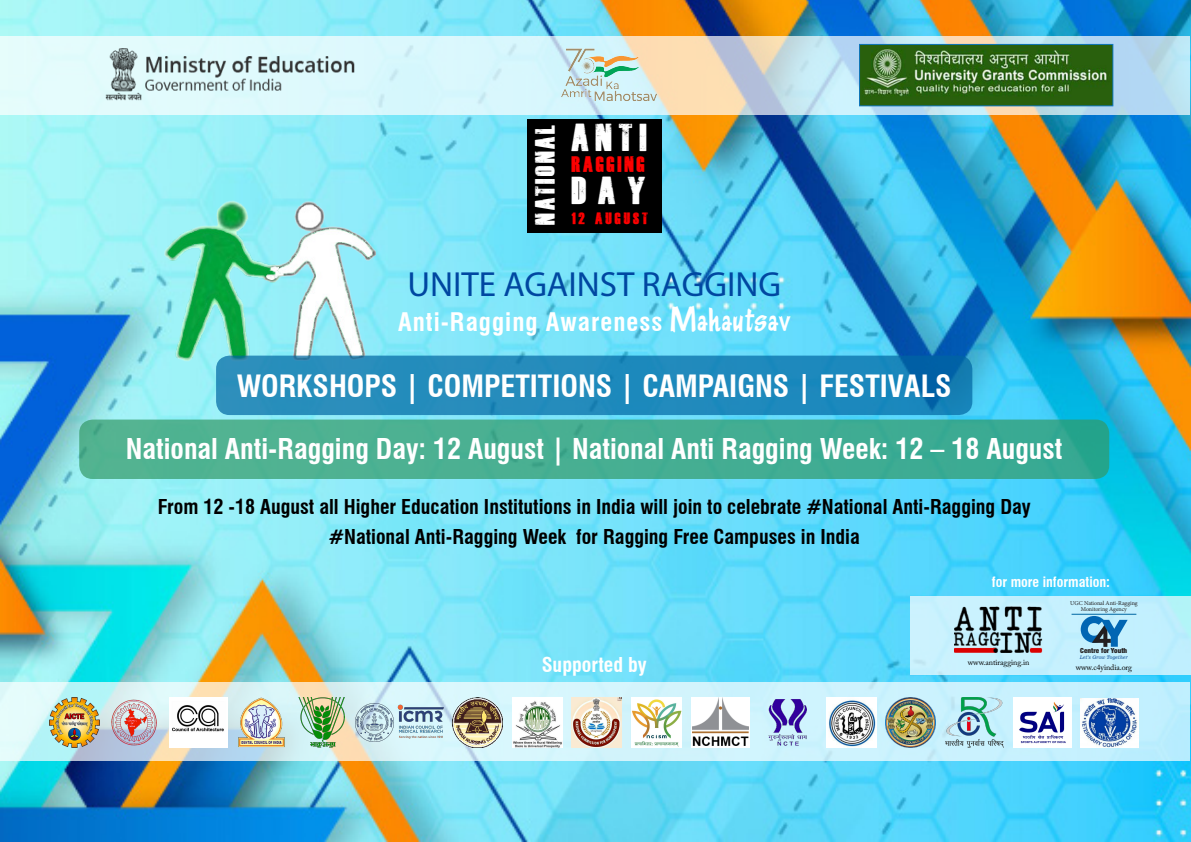
<style>
.page{position:relative;width:1191px;height:842px;background:#fff}
.page>*{position:absolute;margin:0;border:0;box-sizing:border-box;transform-origin:0 0}
.main_text{font:35px "Myriad Pro";color:#0047a1}
.main_text-2{font:700 condensed 30px "Swiss 721 BT";color:#fff}
.main_text-3{font:700 condensed 28px "Swiss 721 BT";color:#fff}
.main_text-4{font:26.8px "Dead Kansas";letter-spacing:.23em;color:#fff}
.main_text-5{font:700 condensed 25px "Swiss 721 BT";letter-spacing:.04em;color:#fff}
.main_text-6{font:700 condensed 20px "Swiss 721 BT";color:#000}
.main_text-7{font:700 condensed 20px "Swiss 721 BT";color:#fff}
.main_text-8{font:19.2px "Dead Kansas";letter-spacing:.1em;color:#fff}
.main_text-9{font:15.3px "Dead Kansas";letter-spacing:.15em;color:#fd0100}
.main_text-10{font:700 condensed 14px "Swiss 721 BT";color:#fff}
.main_text-11{font:11.5px "Dead Kansas";letter-spacing:.2em;color:#fd0100}
.t1{font:8px "Adobe Caslon Pro";letter-spacing:-.01em;color:#000}
.t2{font:900 condensed 7px "Helvetica Neue LT Pro";letter-spacing:.005em;color:#231f20}
.t3{font:6px/6px "Minion Pro";letter-spacing:-.015em;color:#231f20;text-align:center}
.t4{font:4.7px "News 701 BT Italic A";color:#0f4d96}
.s1{font-family:"Kentucky Fried Chicken Font";font-weight:400;font-stretch:normal;font-size:30px}
</style>
<div class="page">
<img style="left:0;top:0;width:1191px;height:842px">
<svg style="left:79px;top:420px;width:1030px;height:59px;background:#45ae91"></svg>
<svg style="left:0;top:682px;width:1189px;height:79px;background:#cfeff6"></svg>
<svg style="left:0;top:36px;width:1189px;height:78px;background:#d5ebee"></svg>
<img style="left:105px;top:49px;width:250px;height:52px">
<img style="left:861px;top:46px;width:250px;height:58px">
<div style="left:859px;top:44px;width:254px;height:62px;border:1px solid #1077be"></div>
<img style="left:147px;top:183px;width:228px;height:194px">
<svg style="left:216px;top:356px;width:756px;height:59px;background:#2088ba"></svg>
<div style="left:527px;top:119px;width:134px;height:114px;background:#000"></div>
<img style="left:556px;top:45px;width:103px;height:59px">
<div style="left:911px;top:596px;width:280px;height:78px;background:#c4f0fe"></div>
<img style="left:50px;top:697px;width:50px;height:50px">
<img style="left:453px;top:697px;width:50px;height:50px">
<img style="left:109px;top:697px;width:50px;height:50px">
<img style="left:512px;top:697px;width:50px;height:50px">
<img style="left:826px;top:697px;width:50px;height:50px">
<img style="left:170px;top:697px;width:57px;height:50px">
<img style="left:572px;top:697px;width:50px;height:50px">
<img style="left:885px;top:697px;width:50px;height:50px">
<img style="left:237px;top:697px;width:50px;height:50px">
<img style="left:631px;top:697px;width:50px;height:50px">
<img style="left:945px;top:697px;width:58px;height:50px">
<img style="left:296px;top:697px;width:50px;height:50px">
<img style="left:691px;top:697px;width:58px;height:50px">
<img style="left:1013px;top:697px;width:58px;height:50px">
<img style="left:758px;top:698px;width:58px;height:49px">
<img style="left:1080px;top:698px;width:58px;height:49px">
<img style="left:356px;top:703px;width:87px;height:39px">
<img style="left:954px;top:606px;width:88px;height:47px">
<svg style="left:1080px;top:616px;width:47px;height:31px"></svg>
<hr style="left:1071px;top:614px;width:65px;height:1px;background:#0066a2">
<p class="main_text-8" style="left:535px;top:225px;width:101px;rotate:-90deg">NATIONAL</p>
<p class="main_text-4" style="left:571px;top:124px;width:78px">ANTI</p>
<p class="main_text-9" style="left:571px;top:156px;width:75px">RAGGING</p>
<p class="main_text-4" style="left:571px;top:177px;width:76px">DAY</p>
<p class="main_text-11" style="left:571px;top:212px;width:78px">12 AUGUST</p>
<p class="main_text" style="left:407px;top:263px;width:375px">UNITE AGAINST RAGGING</p>
<p class="main_text-5" style="left:398px;top:306px;width:394px">Anti-Ragging Awareness <span class="s1">Mahautsav</span></p>
<p class="main_text-2" style="left:237px;top:368px;width:716px">WORKSHOPS | COMPETITIONS | CAMPAIGNS | FESTIVALS</p>
<p class="main_text-3" style="left:126px;top:432px;width:938px">National Anti-Ragging Day: 12 August | National Anti Ragging Week: 12 – 18 August</p>
<p class="main_text-6" style="left:158px;top:495px;width:874px">From 12 -18 August all Higher Education Institutions in India will join to celebrate #National Anti-Ragging Day</p>
<p class="main_text-6" style="left:329px;top:525px;width:532px">#National Anti-Ragging Week for Ragging Free Campuses in India</p>
<p class="main_text-10" style="left:992px;top:573px;width:120px">for more information:</p>
<p class="main_text-7" style="left:541px;top:653px;width:107px">Supported by</p>
<p class="t1" style="left:968px;top:657px;width:63px">www.antiragging.in</p>
<p class="t3" style="left:1070px;top:600px;width:69px">UGC National Anti-Ragging<br>Monitoring Agency</p>
<p class="t2" style="left:1080px;top:646px;width:48px">Centre for Youth</p>
<p class="t4" style="left:1080px;top:654px;width:49px">Let’s Grow Together</p>
<p class="t1" style="left:1075px;top:662px;width:58px">www.c4yindia.org</p>
</div>
